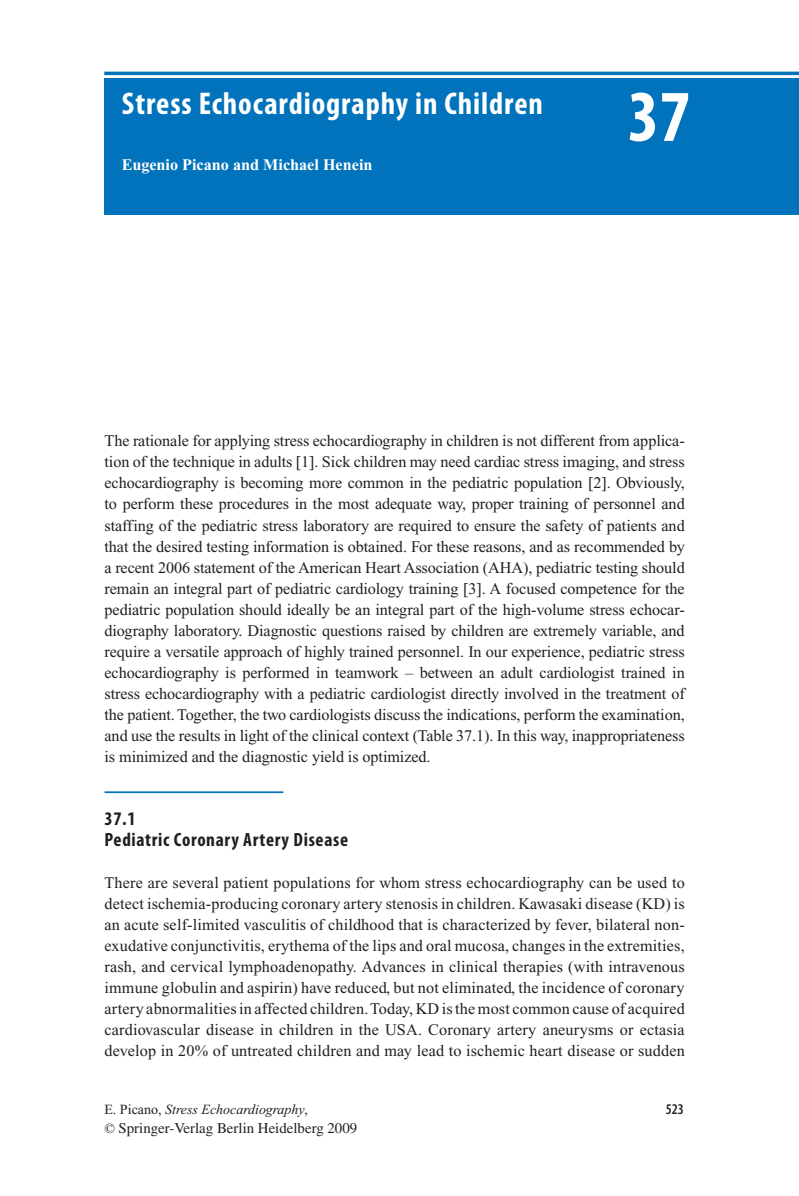
<style>
.page{position:relative;width:799px;height:1196px;background:#fff}
.page>*{position:absolute;margin:0;border:0;box-sizing:border-box;transform-origin:0 0}
.t1{font:700 condensed 73.5px "Myriad Pro";color:#fff}
.t2{font:700 condensed 31.5px "Myriad Pro";letter-spacing:.03em;color:#fff}
.t3{font:700 condensed 19.25px/21px "Myriad Pro";letter-spacing:.035em;color:#231f20}
.t4{font:16.1px/21px "Times";letter-spacing:-.005em;color:#231f20;text-align:justify}
.t5{font:700 16.1px "Times";color:#fff}
.t6{font:14.88px "Times";color:#231f20}
.t7{font:600 condensed 14.88px "Myriad Pro";color:#231f20}
.t8{font:italic 14px "Times";color:#231f20}
.s1{font-style:normal}
.s2{font-size:14px}
</style>
<div class="page">
<div style="left:104px;top:79px;width:695px;height:136px;background:#0073bc"></div>
<hr style="left:104px;top:72px;width:695px;height:3px;background:#0073bc">
<hr style="left:105px;top:791px;width:178px;height:2px;background:#0073bc">
<p class="t2" style="left:122px;top:92px;width:423px">Stress Echocardiography in Children</p>
<p class="t5" style="left:122px;top:159px;width:252px">Eugenio Picano and Michael Henein</p>
<p class="t1" style="left:628px;top:90px;width:64px">37</p>
<p class="t4" style="left:105px;top:432px;width:582px">The rationale for applying stress echocardiography in children is not different from applica&shy;tion of the technique in adults [1]. Sick children may need cardiac stress imaging, and stress echocardiography is becoming more common in the pediatric population [2]. Obviously, to perform these procedures in the most adequate way, proper training of personnel and staffing of the pediatric stress laboratory are required to ensure the safety of patients and that the desired testing information is obtained. For these reasons, and as recommended by a recent 2006 statement of the American Heart Association (AHA), pediatric testing should remain an integral part of pediatric cardiology training [3]. A focused competence for the pediatric population should ideally be an integral part of the high-volume stress echocar&shy;diography laboratory. Diagnostic questions raised by children are extremely variable, and require a versatile approach of highly trained personnel. In our experience, pediatric stress echocardiography is performed in teamwork – between an adult cardiologist trained in stress echocardiography with a pediatric cardiologist directly involved in the treatment of the patient. Together, the two cardiologists discuss the indications, perform the examination, and use the results in light of the clinical context (Table 37.1). In this way, inappropriateness is minimized and the diagnostic yield is optimized.</p>
<p class="t3" style="left:105px;top:809px;width:245px">37.1<br>Pediatric Coronary Artery Disease</p>
<p class="t4" style="left:105px;top:873px;width:582px">There are several patient populations for whom stress echocardiography can be used to detect ischemia-producing coronary artery stenosis in children. Kawasaki disease (KD) is an acute self-limited vasculitis of childhood that is characterized by fever, bilateral non&shy;exudative conjunctivitis, erythema of the lips and oral mucosa, changes in the extremities, rash, and cervical lymphoadenopathy. Advances in clinical therapies (with intravenous immune globulin and aspirin) have reduced, but not eliminated, the incidence of coronary artery abnormalities in affected children. Today, KD is the most common cause of acquired cardiovascular disease in children in the USA. Coronary artery aneurysms or ectasia develop in 20% of untreated children and may lead to ischemic heart disease or sudden</p>
<p class="t8" style="left:104px;top:1104px;width:205px"><span class="s1">E. Picano,</span> Stress Echocardiography<span class="s1">,</span></p>
<p class="t7" style="left:665px;top:1103px;width:20px">523</p>
<p class="t6" style="left:104px;top:1123px;width:254px"><span class="s2">©</span> Springer-Verlag Berlin Heidelberg 2009</p>
</div>
